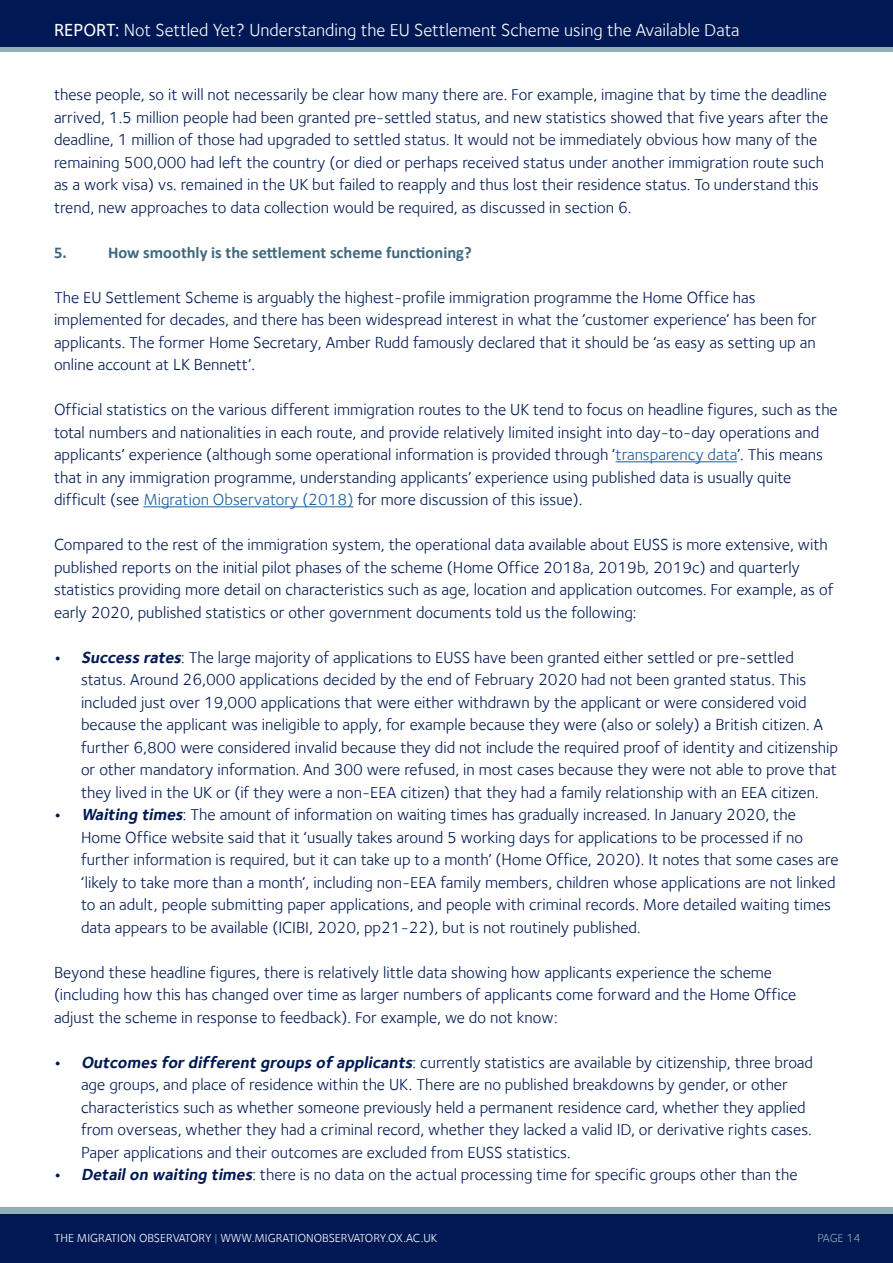
<style>
.page{position:relative;width:893px;height:1263px;background:#fff}
.page>*{position:absolute;margin:0;border:0;box-sizing:border-box;transform-origin:0 0}
.t1{font:18px "Foundry Sterling";color:#fff}
.Body{font:16.5px/22.5px "Foundry Sterling";color:#001954}
.t2{font:700 16.5px "Calibri";color:#40687e}
.t3{font:12px "Foundry Sterling";color:#fff}
.t4{font:12px "Foundry Sterling";letter-spacing:-.01em;color:#90aeb8}
.s1{font-weight:500}
.s2{color:#175d9e}
.s3{font-weight:700}
.s4{font-weight:700;font-style:italic}
.s5{color:#5c9baf}
</style>
<div class="page">
<div style="left:0;top:1213px;width:893px;height:50px;background:#001954"></div>
<div style="left:0;top:1207px;width:893px;height:6px;background:#90aeb8"></div>
<div style="left:0;top:0;width:893px;height:48px;background:#001954"></div>
<hr style="left:0;top:48px;width:893px;height:4px;background:#90aeb8">
<hr style="left:616px;top:461px;width:121px;height:1px;background:#175d9e">
<hr style="left:143px;top:506px;width:210px;height:1px;background:#175d9e">
<p class="t1" style="left:54px;top:19px;width:687px"><span class="s1">REPORT:</span> Not Settled Yet? Understanding the EU Settlement Scheme using the Available Data</p>
<p class="Body" style="left:54px;top:83px;width:776px">these people, so it will not necessarily be clear how many there are. For example, imagine that by time the deadline arrived, 1.5 million people had been granted pre-settled status, and new statistics showed that five years after the deadline, 1 million of those had upgraded to settled status. It would not be immediately obvious how many of the remaining 500,000 had left the country (or died or perhaps received status under another immigration route such as a work visa) vs. remained in the UK but failed to reapply and thus lost their residence status. To understand this trend, new approaches to data collection would be required, as discussed in section 6.</p>
<h2 class="t2" style="left:54px;top:240px;width:14px">5.</h2>
<h2 class="t2" style="left:108px;top:240px;width:365px">How smoothly is the settlement scheme functioning?</h2>
<p class="Body" style="left:54px;top:286px;width:764px">The EU Settlement Scheme is arguably the highest-profile immigration programme the Home Office has implemented for decades, and there has been widespread interest in what the ‘customer experience’ has been for applicants. The former Home Secretary, Amber Rudd famously declared that it should be ‘as easy as setting up an online account at LK Bennett’.</p>
<p class="Body" style="left:54px;top:398px;width:785px">Official statistics on the various different immigration routes to the UK tend to focus on headline figures, such as the total numbers and nationalities in each route, and provide relatively limited insight into day-to-day operations and applicants’ experience (although some operational information is provided through ‘<span class="s2">transparency data</span>’. This means that in any immigration programme, understanding applicants’ experience using published data is usually quite difficult (see <span class="s2">Migration Observatory (2018)</span> for more discussion of this issue).</p>
<p class="Body" style="left:54px;top:533px;width:781px">Compared to the rest of the immigration system, the operational data available about EUSS is more extensive, with published reports on the initial pilot phases of the scheme (Home Office 2018a, 2019b, 2019c) and quarterly statistics providing more detail on characteristics such as age, location and application outcomes. For example, as of early 2020, published statistics or other government documents told us the following:</p>
<p class="Body" style="left:81px;top:646px;width:758px;text-indent:-27px"><span class="s3">•</span> <span class="s4">Success rates</span>: The large majority of applications to EUSS have been granted either settled or pre-settled status. Around 26,000 applications decided by the end of February 2020 had not been granted status. This included just over 19,000 applications that were either withdrawn by the applicant or were considered void because the applicant was ineligible to apply, for example because they were (also or solely) a British citizen. A further 6,800 were considered invalid because they did not include the required proof of identity and citizenship or other mandatory information. And 300 were refused, in most cases because they were not able to prove that they lived in the UK or (if they were a non-EEA citizen) that they had a family relationship with an EEA citizen.</p>
<p class="Body" style="left:81px;top:803px;width:759px;text-indent:-27px"><span class="s3">•</span> <span class="s4">Waiting times</span>: The amount of information on waiting times has gradually increased. In January 2020, the Home Office website said that it ‘usually takes around 5 working days for applications to be processed if no further information is required, but it can take up to a month’ (Home Office, 2020). It notes that some cases are ‘likely to take more than a month’, including non-EEA family members, children whose applications are not linked to an adult, people submitting paper applications, and people with criminal records. More detailed waiting times data appears to be available (ICIBI, 2020, pp21-22), but is not routinely published.</p>
<p class="Body" style="left:54px;top:961px;width:744px">Beyond these headline figures, there is relatively little data showing how applicants experience the scheme (including how this has changed over time as larger numbers of applicants come forward and the Home Office adjust the scheme in response to feedback). For example, we do not know:</p>
<p class="Body" style="left:81px;top:1051px;width:734px;text-indent:-27px"><span class="s3">•</span> <span class="s4">Outcomes for different groups of applicants</span>: currently statistics are available by citizenship, three broad age groups, and place of residence within the UK. There are no published breakdowns by gender, or other characteristics such as whether someone previously held a permanent residence card, whether they applied from overseas, whether they had a criminal record, whether they lacked a valid ID, or derivative rights cases.<br>Paper applications and their outcomes are excluded from EUSS statistics.</p>
<p class="Body" style="left:54px;top:1163px;width:745px"><span class="s3">•</span> <span class="s4">Detailon waiting times</span>: there is no data on the actual processing time for specific groups other than the</p>
<p class="t3" style="left:54px;top:1231px;width:385px">THE MIGRATION OBSERVATORY <span class="s5">|</span> WWW.MIGRATIONOBSERVATORY.OX.AC.UK</p>
<p class="t4" style="left:817px;top:1231px;width:45px">PAGE 14</p>
</div>
